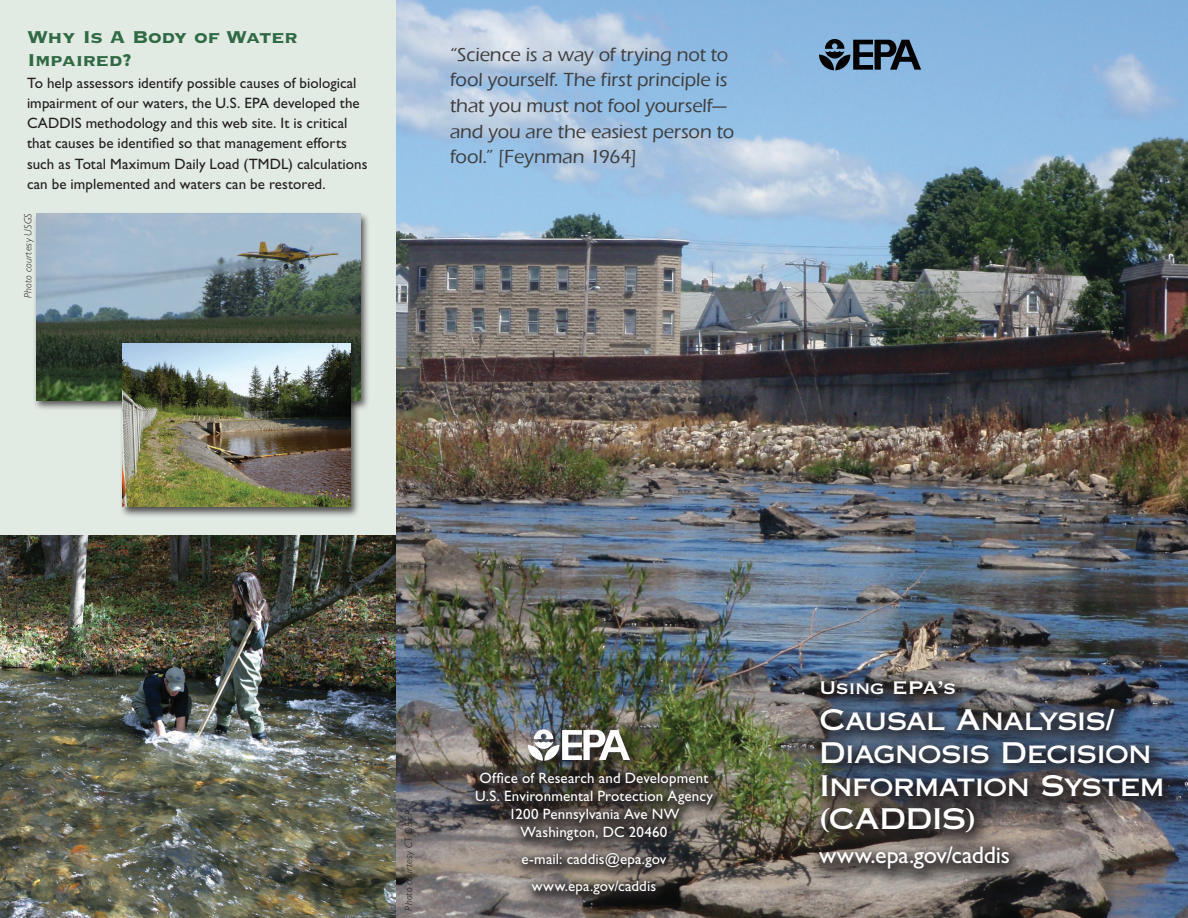
<style>
.page{position:relative;width:1188px;height:918px;background:#fff}
.page>*{position:absolute;margin:0;border:0;box-sizing:border-box;transform-origin:0 0}
.t1{font:28.5px/33px "Copperplate Gothic Std 31 AB";letter-spacing:-.03em;color:#fff}
.t2{font:24px "Gill Sans Std";letter-spacing:-.01em;color:#fff}
.t3{font:24px "Copperplate Gothic Std 31 BC";letter-spacing:-.035em;color:#fff}
.t4{font:22.5px/22.5px "Copperplate Gothic Std 33 BC";letter-spacing:-.03em;color:#306a44}
.t5{font:500 19.5px/25.5px "Eras ITC";letter-spacing:-.005em;color:#3e3e3f}
.t6{font:15px/20.2px "Gill Sans Std";letter-spacing:.005em;color:#231f20}
.t7{font:15px/18px "Gill Sans Std";letter-spacing:.01em;color:#fff;text-align:center}
.t8{font:italic 300 10.5px "Gill Sans Std";letter-spacing:.02em;color:#231f20}
</style>
<div class="page">
<div style="left:0;top:0;width:396px;height:918px;background:#e2eae4"></div>
<img style="left:396px;top:0;width:792px;height:918px">
<div style="left:465px;top:763px;width:259px;height:143px;background:#231f20;opacity:.75"></div>
<div style="left:805px;top:667px;width:374px;height:220px;background:#231f20;opacity:.75"></div>
<img style="left:0;top:536px;width:396px;height:382px">
<div style="left:32px;top:211px;width:338px;height:200px;background:#231f20;opacity:.75"></div>
<img style="left:36px;top:213px;width:325px;height:187px">
<div style="left:524px;top:727px;width:115px;height:44px;background:#231f20;opacity:.75"></div>
<svg style="left:528px;top:729px;width:102px;height:32px"></svg>
<svg style="left:819px;top:39px;width:102px;height:31px"></svg>
<div style="left:119px;top:341px;width:241px;height:177px;background:#231f20;opacity:.75"></div>
<img style="left:123px;top:343px;width:228px;height:164px">
<h3 class="t4" style="left:27px;top:26px;width:272px">Why Is A Body of Water<br>Impaired?</h3>
<p class="t6" style="left:27px;top:73px;width:342px">To help assessors identify possible causes of biological impairment of our waters, the U.S. EPA developed the CADDIS methodology and this web site. It is critical that causes be identified so that management efforts such as Total Maximum Daily Load (TMDL) calculations can be implemented and waters can be restored.</p>
<p class="t8" style="left:22px;top:298px;width:86px;rotate:-90deg">Photo courtesy USGS</p>
<h3 class="t5" style="left:450px;top:42px;width:286px">“Science is a way of trying not to fool yourself. The first principle is that you must not fool yourself— and you are the easiest person to fool.” [Feynman 1964]</h3>
<p class="t8" style="left:403px;top:910px;width:102px;rotate:-90deg">Photo courtesy CT DEEP</p>
<p class="t7" style="left:475px;top:769px;width:239px">Office of Research and Development<br>U.S. Environmental Protection Agency<br>1200 Pennsylvania Ave NW<br>Washington, DC 20460</p>
<p class="t7" style="left:522px;top:846px;width:146px;line-height:27px">e-mail: caddis@epa.gov www.epa.gov/caddis</p>
<h2 class="t3" style="left:819px;top:676px;width:139px">Using EPA’s</h2>
<h1 class="t1" style="left:819px;top:703px;width:347px">Causal Analysis/<br>Diagnosis Decision<br>Information System (CADDIS)</h1>
<h2 class="t2" style="left:819px;top:842px;width:193px">www.epa.gov/caddis</h2>
</div>
